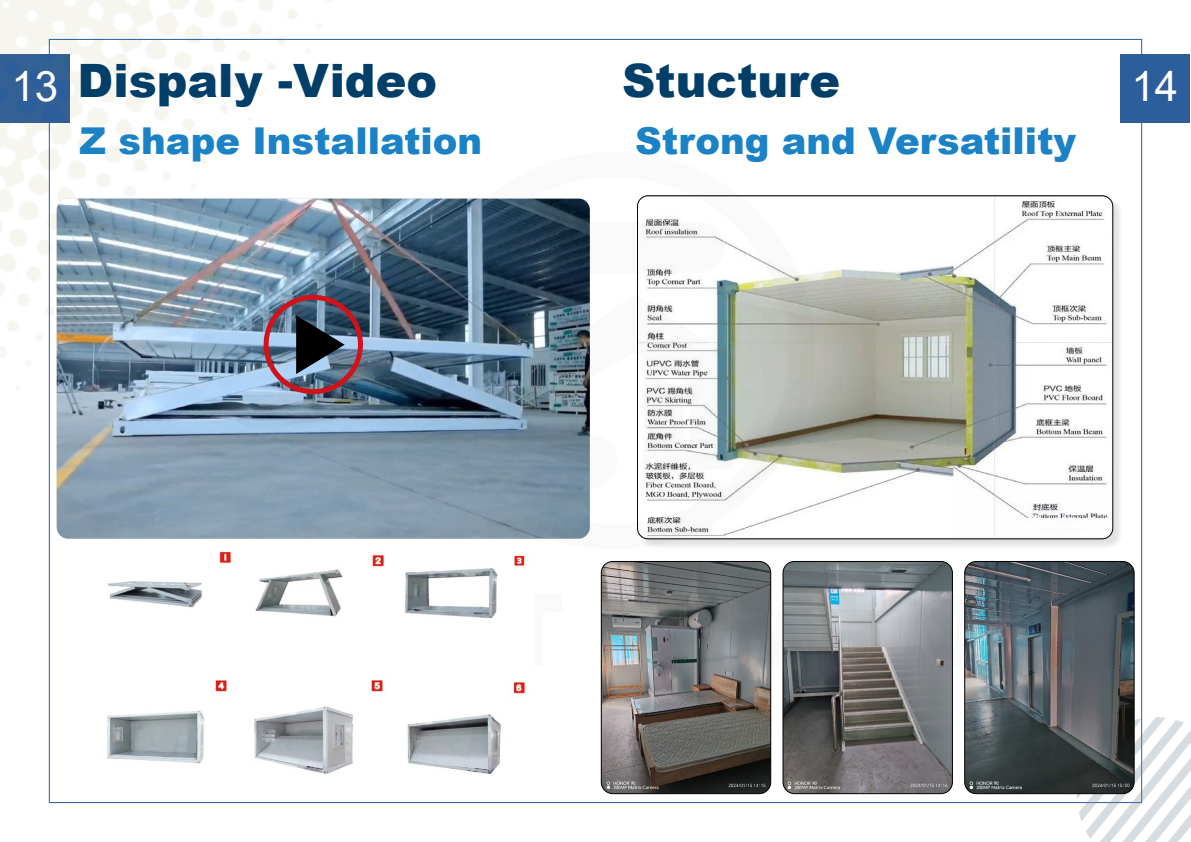
<style>
.page{position:relative;width:1191px;height:842px;background:#fff}
.page>*{position:absolute;margin:0;border:0;box-sizing:border-box;transform-origin:0 0}
.t1{font:900 46px "Arial";color:#013e68}
.t2{font:42px "Arial";color:#fff}
.t3{font:900 37px "Arial";color:#1b82c6}
</style>
<div class="page">
<div style="left:1120px;top:54px;width:69px;height:68px;background:#2c5e9c"></div>
<img style="left:0;top:0;width:427px;height:390px">
<svg style="left:1076px;top:717px;width:115px;height:125px"></svg>
<svg style="left:414px;top:152px;width:401px;height:46px"></svg>
<svg style="left:952px;top:594px;width:1px;height:73px"></svg>
<svg style="left:771px;top:593px;width:12px;height:75px"></svg>
<img style="left:107px;top:551px;width:418px;height:223px">
<img style="left:57px;top:198px;width:533px;height:341px">
<svg style="left:296px;top:315px;width:49px;height:59px;background:#32414e"></svg>
<div style="left:264px;top:295px;width:99px;height:99px;border:5px solid #d0121b;border-radius:50%"></div>
<img style="left:601px;top:561px;width:169px;height:233px">
<div style="left:601px;top:561px;width:170px;height:233px;border:1px solid #000;border-radius:12px"></div>
<img style="left:783px;top:561px;width:169px;height:233px">
<div style="left:783px;top:561px;width:169px;height:233px;border:1px solid #000;border-radius:12px"></div>
<img style="left:965px;top:561px;width:169px;height:233px">
<div style="left:964px;top:561px;width:170px;height:233px;border:1px solid #000;border-radius:12px"></div>
<div style="left:638px;top:196px;width:486px;height:354px;background:#000;opacity:.12"></div>
<img style="left:637px;top:197px;width:475px;height:341px">
<p class="t1" style="left:78px;top:47px;width:361px">Dispaly -Video</p>
<p class="t1" style="left:622px;top:47px;width:219px">Stucture</p>
<p class="t3" style="left:79px;top:113px;width:404px">Z shape Installation</p>
<p class="t3" style="left:635px;top:113px;width:442px">Strong and Versatility</p>
<p class="t2" style="left:12px;top:58px;width:48px">13</p>
<p class="t2" style="left:1131px;top:58px;width:48px">14</p>
</div>
